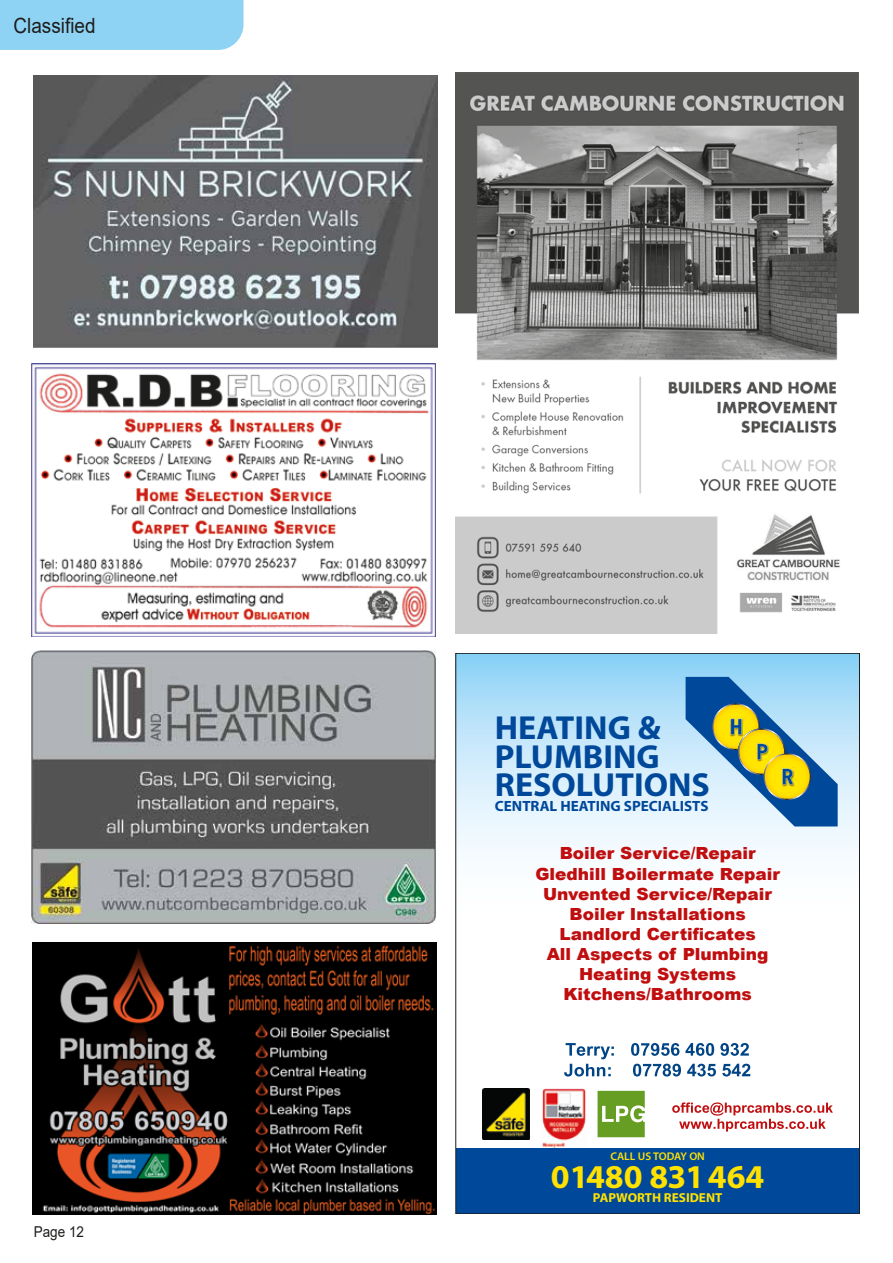
<style>
.page{position:relative;width:893px;height:1263px;background:#fff}
.page>*{position:absolute;margin:0;border:0;box-sizing:border-box;transform-origin:0 0}
.t1{font:700 33.45px/28.8px "Myriad Pro";color:#00489a}
.t2{font:700 33.45px "Myriad Pro";color:#ffe200}
.t3{font:21px "Arial";color:#1d1d1b;scale:.9 1}
.t4{font:900 16.65px/20.1px "Arial";color:#c00d0e;text-align:center}
.t5{font:15px "Arial";color:#1d1d1b;scale:.9 1}
.t6{font:700 14.85px "Myriad Pro";color:#00489a}
.t7{font:700 13.05px "Myriad Pro";color:#ffe200}
.t8{font:600 11.1px "Myriad Pro";color:#ffe200}
</style>
<div class="page">
<div style="left:0;top:0;width:244px;height:50px;background:#8fd3f4"></div>
<svg style="left:458px;top:655px;width:400px;height:197px"></svg>
<svg style="left:686px;top:677px;width:152px;height:149px"></svg>
<svg style="left:672px;top:1102px;width:161px;height:29px"></svg>
<img style="left:482px;top:1089px;width:48px;height:50px">
<img style="left:542px;top:1088px;width:44px;height:59px">
<div style="left:456px;top:1149px;width:404px;height:65px;background:#00489a"></div>
<svg style="left:598px;top:1091px;width:47px;height:46px"></svg>
<svg style="left:564px;top:1043px;width:186px;height:33px"></svg>
<img style="left:32px;top:651px;width:404px;height:272px">
<img style="left:32px;top:943px;width:404px;height:272px">
<img style="left:33px;top:75px;width:404px;height:273px">
<img style="left:455px;top:72px;width:404px;height:562px">
<img style="left:32px;top:364px;width:404px;height:272px">
<p class="t3" style="left:14px;top:11px;width:93px">Classified</p>
<p class="t5" style="left:34px;top:1222px;width:57px">Page 12</p>
<h1 class="t1" style="left:495px;top:714px;width:216px">HEATING &amp;<br>PLUMBING<br>RESOLUTIONS</h1>
<p class="t6" style="left:495px;top:798px;width:215px">CENTRAL HEATING SPECIALISTS</p>
<p class="t4" style="left:535px;top:844px;width:246px">Boiler Service/Repair<br>Gledhill Boilermate Repair<br>Unvented Service/Repair<br>Boiler Installations<br>Landlord Certificates<br>All Aspects of Plumbing<br>Heating Systems<br>Kitchens/Bathrooms</p>
<p class="t8" style="left:610px;top:1149px;width:96px">CALL US TODAY ON</p>
<h1 class="t2" style="left:551px;top:1157px;width:215px">01480 831 464</h1>
<p class="t7" style="left:593px;top:1190px;width:131px">PAPWORTH RESIDENT</p>
</div>
